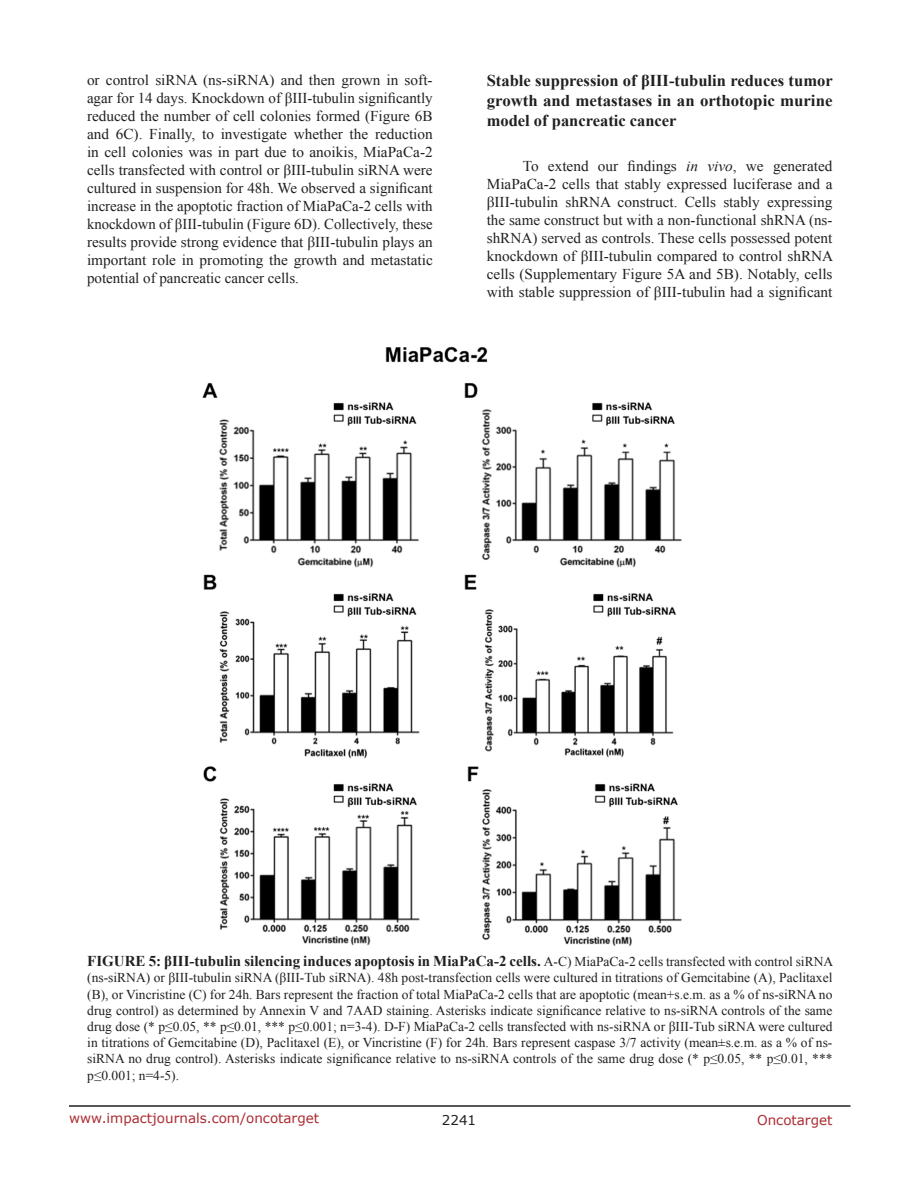
<style>
.page{position:relative;width:918px;height:1188px;background:#fff}
.page>*{position:absolute;margin:0;border:0;box-sizing:border-box;transform-origin:0 0}
.SubHeading{font:700 16.5px/19.8px "Times New Roman";color:#221f22;text-align:justify}
.BodyText{font:15px/18px "Times New Roman";color:#221f22;text-align:justify}
.FigureText{font:700 15px "Times New Roman";color:#221f22}
.FigureText-2{font:13.5px/16.2px "Times New Roman";color:#221f22;text-align:justify}
.t1{font:13.5px "Verdana";color:#ac2b31}
.t2{font:13.5px "Verdana";color:#221f22}
.s1{font-style:italic}
.s2{font-weight:400;font-size:13.5px}
</style>
<div class="page">
<hr style="left:69px;top:1105px;width:781px;height:2px;background:#231f20">
<img style="left:202px;top:346px;width:480px;height:600px">
<p class="BodyText" style="left:87px;top:71px;width:347px">or control siRNA (ns-siRNA) and then grown in soft&shy;agar for 14 days. Knockdown of βIII-tubulin significantly reduced the number of cell colonies formed (Figure 6B and 6C). Finally, to investigate whether the reduction in cell colonies was in part due to anoikis, MiaPaCa-2 cells transfected with control or βIII-tubulin siRNA were cultured in suspension for 48h. We observed a significant increase in the apoptotic fraction of MiaPaCa-2 cells with knockdown of βIII-tubulin (Figure 6D). Collectively, these results provide strong evidence that βIII-tubulin plays an important role in promoting the growth and metastatic potential of pancreatic cancer cells.</p>
<p class="SubHeading" style="left:487px;top:70px;width:347px">Stable suppression of βIII-tubulin reduces tumor growth and metastases in an orthotopic murine model of pancreatic cancer</p>
<p class="BodyText" style="left:487px;top:157px;width:348px;text-indent:36px">To extend our findings <span class="s1">in vivo</span>, we generated MiaPaCa-2 cells that stably expressed luciferase and a βIII-tubulin shRNA construct. Cells stably expressing the same construct but with a non-functional shRNA (ns&shy;shRNA) served as controls. These cells possessed potent knockdown of βIII-tubulin compared to control shRNA cells (Supplementary Figure 5A and 5B). Notably, cells with stable suppression of βIII-tubulin had a significant</p>
<p class="FigureText" style="left:87px;top:951px;width:747px">FIGURE 5: βIII-tubulin silencing induces apoptosis in MiaPaCa-2 cells. <span class="s2">A-C) MiaPaCa-2 cells transfected with control siRNA</span></p>
<p class="FigureText-2" style="left:87px;top:970px;width:747px">(ns-siRNA) or βIII-tubulin siRNA (βIII-Tub siRNA). 48h post-transfection cells were cultured in titrations of Gemcitabine (A), Paclitaxel (B), or Vincristine (C) for 24h. Bars represent the fraction of total MiaPaCa-2 cells that are apoptotic (mean+s.e.m. as a % of ns-siRNA no drug control) as determined by Annexin V and 7AAD staining. Asterisks indicate significance relative to ns-siRNA controls of the same drug dose (* p≤0.05, ** p≤0.01, *** p≤0.001; n=3-4). D-F) MiaPaCa-2 cells transfected with ns-siRNA or βIII-Tub siRNA were cultured in titrations of Gemcitabine (D), Paclitaxel (E), or Vincristine (F) for 24h. Bars represent caspase 3/7 activity (mean±s.e.m. as a % of ns&shy;siRNA no drug control). Asterisks indicate significance relative to ns-siRNA controls of the same drug dose (* p≤0.05, ** p≤0.01, *** p≤0.001; n=4-5).</p>
<p class="t1" style="left:69px;top:1109px;width:252px">www.impactjournals.com/oncotarget</p>
<p class="t2" style="left:442px;top:1111px;width:36px">2241</p>
<p class="t1" style="left:757px;top:1111px;width:77px">Oncotarget</p>
</div>
